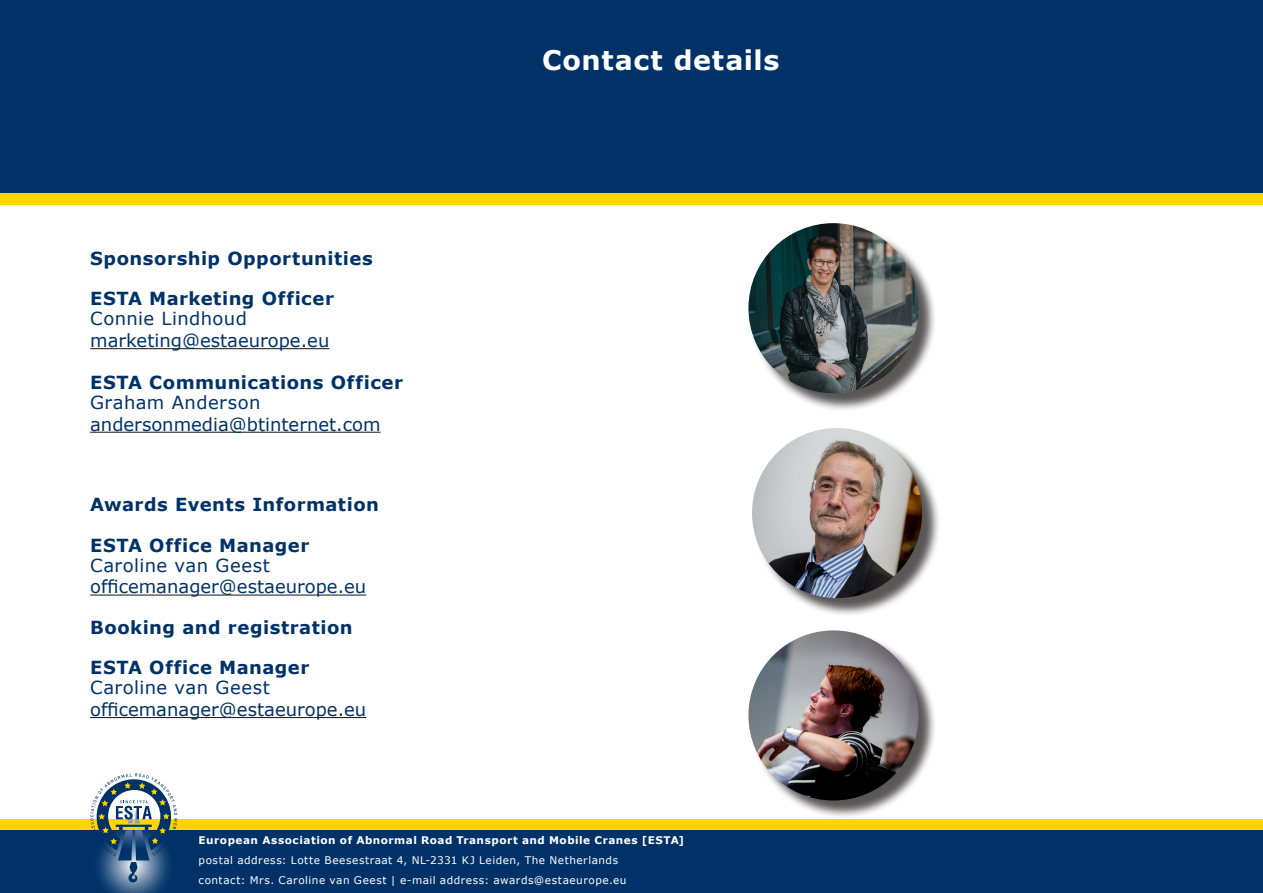
<style>
.page{position:relative;width:1263px;height:893px;background:#fff}
.page>*{position:absolute;margin:0;border:0;box-sizing:border-box;transform-origin:0 0}
.Platte_tekst_2{font:700 27px "Verdana";letter-spacing:.025em;color:#fff}
.Platte_tekst_2-2{font:700 18px "Verdana";letter-spacing:.025em;color:#003268}
.Platte_tekst_2-3{font:18px "Verdana";color:#003268}
.Platte_tekst_2-4{font:18px "Verdana";letter-spacing:.02em;color:#003268}
.Platte_tekst_2-5{font:18px "Verdana";letter-spacing:.025em;color:#003268}
.Platte_tekst_2-6{font:10.5px "Verdana";letter-spacing:.05em;color:#fff}
.Platte_tekst_2-7{font:700 10.5px "Verdana";letter-spacing:.05em;color:#fff}
</style>
<div class="page">
<hr style="left:90px;top:348px;width:239px;height:1px;background:#231f20">
<hr style="left:90px;top:432px;width:291px;height:1px;background:#231f20">
<hr style="left:90px;top:594px;width:276px;height:2px;background:#231f20">
<hr style="left:90px;top:717px;width:276px;height:1px;background:#231f20">
<div style="left:751px;top:225px;width:186px;height:187px;background:#231f20;opacity:.75"></div>
<img style="left:748px;top:223px;width:170px;height:170px;border-radius:85px">
<div style="left:754px;top:430px;width:187px;height:187px;background:#231f20;opacity:.75"></div>
<img style="left:752px;top:428px;width:170px;height:170px;border-radius:85px">
<div style="left:751px;top:633px;width:186px;height:186px;background:#231f20;opacity:.75"></div>
<img style="left:748px;top:630px;width:170px;height:170px;border-radius:85px">
<div style="left:0;top:819px;width:1263px;height:10px;background:#ffd500"></div>
<div style="left:0;top:830px;width:1263px;height:63px;background:#003268"></div>
<div style="left:0;top:0;width:1263px;height:194px;background:#003268"></div>
<div style="left:0;top:193px;width:1263px;height:12px;background:#ffd500"></div>
<svg style="left:90px;top:773px;width:87px;height:120px"></svg>
<p class="Platte_tekst_2-2" style="left:90px;top:247px;width:284px">Sponsorship Opportunities</p>
<p class="Platte_tekst_2-2" style="left:90px;top:287px;width:245px">ESTA Marketing Officer</p>
<p class="Platte_tekst_2-5" style="left:90px;top:307px;width:158px">Connie Lindhoud</p>
<p class="Platte_tekst_2-3" style="left:90px;top:329px;width:241px">marketing@estaeurope.eu</p>
<p class="Platte_tekst_2-2" style="left:90px;top:371px;width:314px">ESTA Communications Officer</p>
<p class="Platte_tekst_2-5" style="left:90px;top:391px;width:172px">Graham Anderson</p>
<p class="Platte_tekst_2-3" style="left:90px;top:413px;width:292px">andersonmedia@btinternet.com</p>
<p class="Platte_tekst_2-2" style="left:90px;top:493px;width:290px">Awards Events Information</p>
<p class="Platte_tekst_2-2" style="left:90px;top:533px;width:221px">ESTA Office Manager</p>
<p class="Platte_tekst_2-4" style="left:90px;top:554px;width:181px">Caroline van Geest</p>
<p class="Platte_tekst_2-3" style="left:90px;top:575px;width:278px">officemanager@estaeurope.eu</p>
<p class="Platte_tekst_2-2" style="left:90px;top:616px;width:264px">Booking and registration</p>
<p class="Platte_tekst_2-2" style="left:90px;top:656px;width:221px">ESTA Office Manager</p>
<p class="Platte_tekst_2-4" style="left:90px;top:676px;width:181px">Caroline van Geest</p>
<p class="Platte_tekst_2-3" style="left:90px;top:698px;width:278px">officemanager@estaeurope.eu</p>
<p class="Platte_tekst_2" style="left:542px;top:43px;width:239px">Contact details</p>
<p class="Platte_tekst_2-7" style="left:199px;top:833px;width:487px">European Association of Abnormal Road Transport and Mobile Cranes [ESTA]</p>
<p class="Platte_tekst_2-6" style="left:199px;top:853px;width:421px">postal address: Lotte Beesestraat 4, NL-2331 KJ Leiden, The Netherlands</p>
<p class="Platte_tekst_2-6" style="left:199px;top:873px;width:429px">contact: Mrs. Caroline van Geest | e-mail address: awards@estaeurope.eu</p>
</div>
